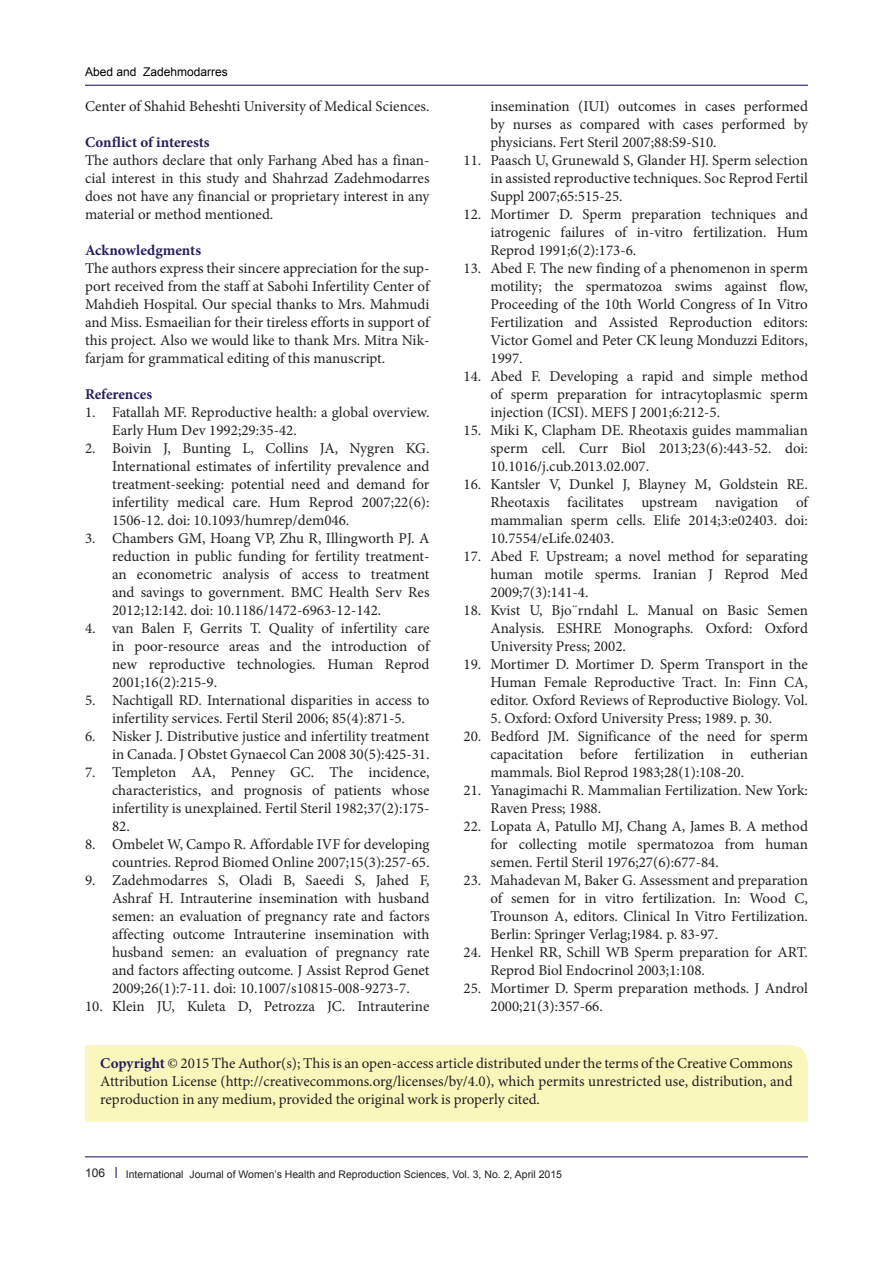
<style>
.page{position:relative;width:893px;height:1263px;background:#fff}
.page>*{position:absolute;margin:0;border:0;box-sizing:border-box;transform-origin:0 0}
.endnote_text{font:15px/18px "Minion Pro";color:#231f20;text-align:justify}
.endnote_text-2{font:700 15px "Minion Pro";color:#271e5d}
.t1{font:12px "Arial";color:#000001}
.t2{font:12px "Arial";color:#231f20}
.t3{font:10.5px "Arial";color:#231f20}
.s1{font-weight:700;color:#261d5c}
</style>
<div class="page">
<hr style="left:85px;top:1156px;width:723px;height:1px;background:#190066">
<hr style="left:85px;top:85px;width:723px;height:1px;background:#190066">
<div style="left:85px;top:1045px;width:723px;height:76px;background:#faf7bd"></div>
<p class="t1" style="left:85px;top:64px;width:144px">Abed and Zadehmodarres</p>
<p class="endnote_text" style="left:85px;top:97px;width:346px">Center of Shahid Beheshti University of Medical Sciences.</p>
<p class="endnote_text-2" style="left:85px;top:131px;width:126px">Conflict of interests</p>
<p class="endnote_text" style="left:85px;top:151px;width:346px">The authors declare that only Farhang Abed has a finan&shy;cial interest in this study and Shahrzad Zadehmodarres does not have any financial or proprietary interest in any material or method mentioned.</p>
<p class="endnote_text-2" style="left:85px;top:239px;width:118px">Acknowledgments</p>
<p class="endnote_text" style="left:85px;top:259px;width:346px">The authors express their sincere appreciation for the sup&shy;port received from the staff at Sabohi Infertility Center of Mahdieh Hospital. Our special thanks to Mrs. Mahmudi and Miss. Esmaeilian for their tireless efforts in support of this project. Also we would like to thank Mrs. Mitra Nik&shy;farjam for grammatical editing of this manuscript.</p>
<p class="endnote_text-2" style="left:85px;top:383px;width:69px">References</p>
<p class="endnote_text" style="left:112px;top:403px;width:319px;text-indent:-27px">1. Fatallah MF. Reproductive health: a global overview.<br>Early Hum Dev 1992;29:35-42.</p>
<p class="endnote_text" style="left:112px;top:439px;width:319px;text-indent:-27px">2. Boivin J, Bunting L, Collins JA, Nygren KG.<br>International estimates of infertility prevalence and treatment-seeking: potential need and demand for infertility medical care. Hum Reprod 2007;22(6):<br>1506-12. doi: 10.1093/humrep/dem046.</p>
<p class="endnote_text" style="left:112px;top:529px;width:319px;text-indent:-27px">3. Chambers GM, Hoang VP, Zhu R, Illingworth PJ. A reduction in public funding for fertility treatment&shy;an econometric analysis of access to treatment and savings to government. BMC Health Serv Res 2012;12:142. doi: 10.1186/1472-6963-12-142.</p>
<p class="endnote_text" style="left:112px;top:619px;width:319px;text-indent:-27px">4. van Balen F, Gerrits T. Quality of infertility care in poor-resource areas and the introduction of new reproductive technologies. Human Reprod 2001;16(2):215-9.</p>
<p class="endnote_text" style="left:85px;top:691px;width:346px;text-align:center">5. Nachtigall RD. International disparities in access to infertility services. Fertil Steril 2006; 85(4):871-5.</p>
<p class="endnote_text" style="left:85px;top:727px;width:346px;text-align:right">6. Nisker J. Distributive justice and infertility treatment in Canada. J Obstet Gynaecol Can 2008 30(5):425-31.</p>
<p class="endnote_text" style="left:112px;top:763px;width:319px;text-indent:-27px">7. Templeton AA, Penney GC. The incidence, characteristics, and prognosis of patients whose infertility is unexplained. Fertil Steril 1982;37(2):175- 82.</p>
<p class="endnote_text" style="left:85px;top:835px;width:346px;text-align:right">8. Ombelet W, Campo R. Affordable IVF for developing countries. Reprod Biomed Online 2007;15(3):257-65.</p>
<p class="endnote_text" style="left:112px;top:871px;width:319px;text-indent:-27px">9. Zadehmodarres S, Oladi B, Saeedi S, Jahed F, Ashraf H. Intrauterine insemination with husband semen: an evaluation of pregnancy rate and factors affecting outcome Intrauterine insemination with husband semen: an evaluation of pregnancy rate and factors affecting outcome. J Assist Reprod Genet 2009;26(1):7-11. doi: 10.1007/s10815-008-9273-7.</p>
<p class="endnote_text" style="left:85px;top:997px;width:346px">10. Klein JU, Kuleta D, Petrozza JC. Intrauterine</p>
<p class="endnote_text" style="left:490px;top:97px;width:319px">insemination (IUI) outcomes in cases performed by nurses as compared with cases performed by physicians. Fert Steril 2007;88:S9-S10.</p>
<p class="endnote_text" style="left:490px;top:151px;width:319px;text-indent:-27px">11. Paasch U, Grunewald S, Glander HJ. Sperm selection in assisted reproductive techniques. Soc Reprod Fertil Suppl 2007;65:515-25.</p>
<p class="endnote_text" style="left:490px;top:205px;width:319px;text-indent:-27px">12. Mortimer D. Sperm preparation techniques and iatrogenic failures of in-vitro fertilization. Hum Reprod 1991;6(2):173-6.</p>
<p class="endnote_text" style="left:490px;top:259px;width:319px;text-indent:-27px">13. Abed F. The new finding of a phenomenon in sperm motility; the spermatozoa swims against flow, Proceeding of the 10th World Congress of In Vitro Fertilization and Assisted Reproduction editors:<br>Victor Gomel and Peter CK leung Monduzzi Editors, 1997.</p>
<p class="endnote_text" style="left:490px;top:367px;width:319px;text-indent:-27px">14. Abed F. Developing a rapid and simple method of sperm preparation for intracytoplasmic sperm injection (ICSI). MEFS J 2001;6:212-5.</p>
<p class="endnote_text" style="left:490px;top:421px;width:319px;text-indent:-27px">15. Miki K, Clapham DE. Rheotaxis guides mammalian sperm cell. Curr Biol 2013;23(6):443-52. doi:<br>10.1016/j.cub.2013.02.007.</p>
<p class="endnote_text" style="left:490px;top:475px;width:319px;text-indent:-27px">16. Kantsler V, Dunkel J, Blayney M, Goldstein RE.<br>Rheotaxis facilitates upstream navigation of mammalian sperm cells. Elife 2014;3:e02403. doi:<br>10.7554/eLife.02403.</p>
<p class="endnote_text" style="left:490px;top:547px;width:319px;text-indent:-27px">17. Abed F. Upstream; a novel method for separating human motile sperms. Iranian J Reprod Med 2009;7(3):141-4.</p>
<p class="endnote_text" style="left:490px;top:601px;width:319px;text-indent:-27px">18. Kvist U, Bjo¨rndahl L. Manual on Basic Semen Analysis. ESHRE Monographs. Oxford: Oxford University Press; 2002.</p>
<p class="endnote_text" style="left:490px;top:655px;width:319px;text-indent:-27px">19. Mortimer D. Mortimer D. Sperm Transport in the Human Female Reproductive Tract. In: Finn CA, editor. Oxford Reviews of Reproductive Biology. Vol.</p>
<p class="endnote_text" style="left:490px;top:709px;width:283px">5. Oxford: Oxford University Press; 1989. p. 30.</p>
<p class="endnote_text" style="left:490px;top:727px;width:319px;text-indent:-27px">20. Bedford JM. Significance of the need for sperm capacitation before fertilization in eutherian mammals. Biol Reprod 1983;28(1):108-20.</p>
<p class="endnote_text" style="left:490px;top:781px;width:319px;text-indent:-27px">21. Yanagimachi R. Mammalian Fertilization. New York:<br>Raven Press; 1988.</p>
<p class="endnote_text" style="left:490px;top:817px;width:319px;text-indent:-27px">22. Lopata A, Patullo MJ, Chang A, James B. A method for collecting motile spermatozoa from human semen. Fertil Steril 1976;27(6):677-84.</p>
<p class="endnote_text" style="left:490px;top:871px;width:319px;text-indent:-27px">23. Mahadevan M, Baker G. Assessment and preparation of semen for in vitro fertilization. In: Wood C, Trounson A, editors. Clinical In Vitro Fertilization.<br>Berlin: Springer Verlag;1984. p. 83-97.</p>
<p class="endnote_text" style="left:490px;top:943px;width:319px;text-indent:-27px">24. Henkel RR, Schill WB Sperm preparation for ART.<br>Reprod Biol Endocrinol 2003;1:108.</p>
<p class="endnote_text" style="left:490px;top:979px;width:319px;text-indent:-27px">25. Mortimer D. Sperm preparation methods. J Androl<br>2000;21(3):357-66.</p>
<p class="endnote_text" style="left:100px;top:1054px;width:694px"><span class="s1">Copyright</span> © 2015 The Author(s); This is an open-access article distributed under the terms of the Creative Commons Attribution License (http://creativecommons.org/licenses/by/4.0), which permits unrestricted use, distribution, and reproduction in any medium, provided the original work is properly cited.</p>
<p class="t2" style="left:85px;top:1164px;width:22px">106</p>
<p class="t3" style="left:126px;top:1167px;width:438px">International Journal of Women’s Health and Reproduction Sciences, Vol. 3, No. 2, April 2015</p>
</div>
